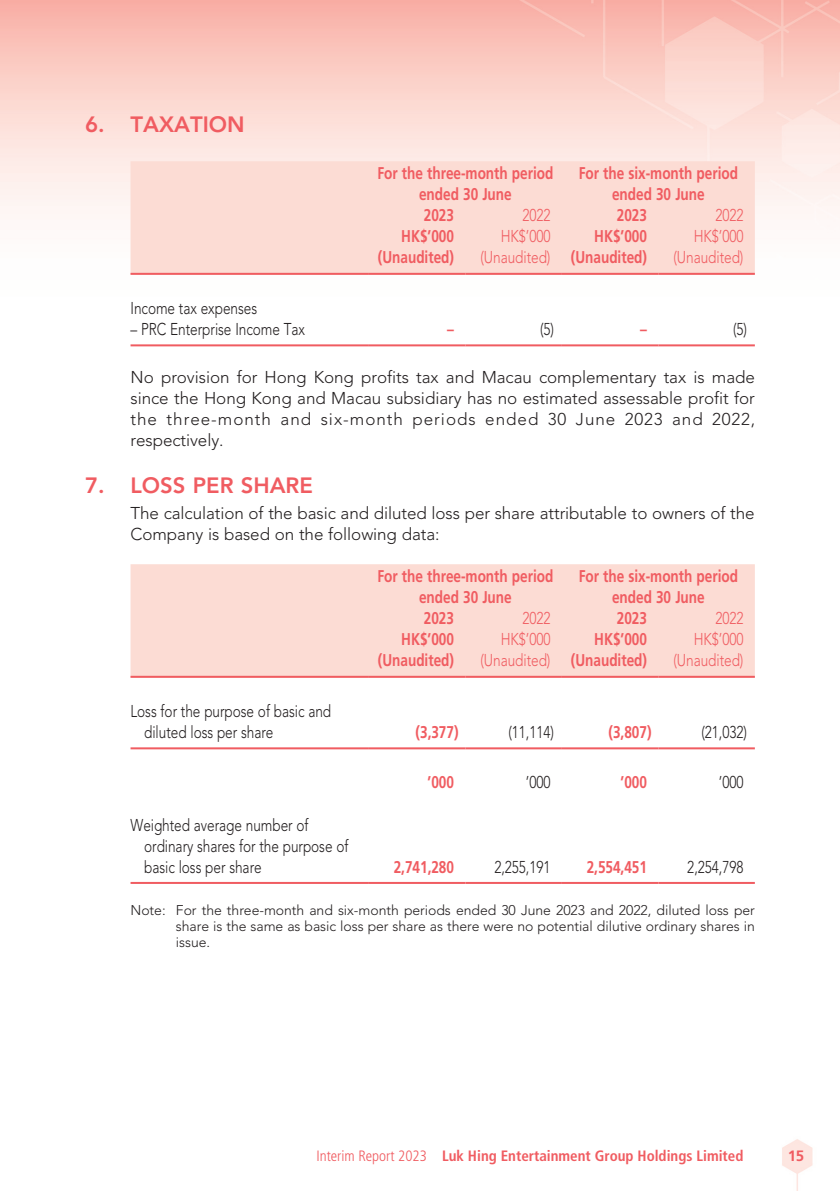
<style>
.page{position:relative;width:840px;height:1191px;background:#fff}
.page>*{position:absolute;margin:0;border:0;box-sizing:border-box;transform-origin:0 0}
.t1{font:800 22px "Avenir LT Std";color:#f05c61}
.t2{font:300 17px/21px "Avenir LT Std";letter-spacing:-.005em;color:#231f20;text-align:justify}
.t3{font:700 17px/21px "Frutiger LT Std";color:#f05c61;text-align:center;scale:.8 1}
.t4{font:300 17px/21px "Avenir LT Std";letter-spacing:-.005em;color:#231f20;scale:.8 1}
.t5{font:300 17px "Avenir LT Std";letter-spacing:-.005em;color:#f05c61;scale:.8 1}
.t6{font:700 condensed 15px "Frutiger LT Std";color:#f05c61}
.t7{font:700 15px "Frutiger LT Std";color:#f05c61}
.t8{font:300 14px/16px "Avenir LT Std";letter-spacing:-.005em;color:#231f20;text-align:justify}
.s1{font-family:"Frutiger LT Std";font-weight:700}
.s2{font-weight:300}
</style>
<div class="page">
<div style="left:130px;top:161px;width:624px;height:112px;background:#fcdcd4"></div>
<hr style="left:130px;top:273px;width:239px;height:2px;background:#f05c61">
<hr style="left:369px;top:273px;width:96px;height:2px;background:#f05c61">
<hr style="left:465px;top:273px;width:96px;height:2px;background:#f05c61">
<hr style="left:561px;top:273px;width:97px;height:2px;background:#f05c61">
<hr style="left:658px;top:273px;width:96px;height:2px;background:#f05c61">
<hr style="left:130px;top:344px;width:239px;height:2px;background:#f05c61">
<hr style="left:369px;top:344px;width:96px;height:2px;background:#f05c61">
<hr style="left:465px;top:344px;width:96px;height:2px;background:#f05c61">
<hr style="left:561px;top:344px;width:97px;height:2px;background:#f05c61">
<hr style="left:658px;top:344px;width:96px;height:2px;background:#f05c61">
<div style="left:130px;top:564px;width:624px;height:112px;background:#fcdcd4"></div>
<hr style="left:130px;top:676px;width:239px;height:2px;background:#f05c61">
<hr style="left:369px;top:676px;width:96px;height:2px;background:#f05c61">
<hr style="left:465px;top:676px;width:96px;height:2px;background:#f05c61">
<hr style="left:561px;top:676px;width:97px;height:2px;background:#f05c61">
<hr style="left:658px;top:676px;width:96px;height:2px;background:#f05c61">
<hr style="left:130px;top:747px;width:239px;height:2px;background:#f05c61">
<hr style="left:369px;top:747px;width:96px;height:2px;background:#f05c61">
<hr style="left:465px;top:747px;width:96px;height:2px;background:#f05c61">
<hr style="left:561px;top:747px;width:97px;height:2px;background:#f05c61">
<hr style="left:658px;top:747px;width:96px;height:2px;background:#f05c61">
<hr style="left:130px;top:882px;width:239px;height:2px;background:#f05c61">
<hr style="left:369px;top:882px;width:96px;height:2px;background:#f05c61">
<hr style="left:465px;top:882px;width:96px;height:2px;background:#f05c61">
<hr style="left:561px;top:882px;width:97px;height:2px;background:#f05c61">
<hr style="left:658px;top:882px;width:96px;height:2px;background:#f05c61">
<p class="t1" style="left:85px;top:111px;width:161px">6. TAXATION</p>
<p class="t3" style="left:377px;top:163px;width:221px">For the three-month period ended 30 June</p>
<p class="t3" style="left:578px;top:163px;width:201px">For the six-month period ended 30 June</p>
<p class="t3" style="left:423px;top:205px;width:39px">2023</p>
<p class="t5" style="left:522px;top:205px;width:37px">2022</p>
<p class="t3" style="left:616px;top:205px;width:39px">2023</p>
<p class="t5" style="left:715px;top:205px;width:37px">2022</p>
<p class="t3" style="left:401px;top:226px;width:67px">HK$’000</p>
<p class="t5" style="left:500px;top:226px;width:64px">HK$’000</p>
<p class="t3" style="left:594px;top:226px;width:67px">HK$’000</p>
<p class="t5" style="left:693px;top:226px;width:64px">HK$’000</p>
<p class="t3" style="left:378px;top:247px;width:97px">(Unaudited)</p>
<p class="t5" style="left:480px;top:247px;width:209px">(Unaudited) <span class="s1">(Unaudited)</span></p>
<p class="t5" style="left:673px;top:247px;width:89px">(Unaudited)</p>
<p class="t4" style="left:130px;top:298px;width:160px">Income tax expenses</p>
<p class="t4" style="left:130px;top:319px;width:219px">– PRC Enterprise Income Tax</p>
<p class="t3" style="left:447px;top:319px;width:10px">–</p>
<p class="t4" style="left:539px;top:319px;width:19px">(5)</p>
<p class="t3" style="left:640px;top:319px;width:10px">–</p>
<p class="t4" style="left:732px;top:319px;width:19px">(5)</p>
<p class="t2" style="left:130px;top:366px;width:625px">No provision for Hong Kong profits tax and Macau complementary tax is made since the Hong Kong and Macau subsidiary has no estimated assessable profit for the three-month and six-month periods ended 30 June 2023 and 2022, respectively.</p>
<p class="t1" style="left:85px;top:472px;width:229px">7. LOSS PER SHARE</p>
<p class="t2" style="left:130px;top:503px;width:625px">The calculation of the basic and diluted loss per share attributable to owners of the<br>Company is based on the following data:</p>
<p class="t3" style="left:377px;top:566px;width:221px">For the three-month period ended 30 June</p>
<p class="t3" style="left:578px;top:566px;width:201px">For the six-month period ended 30 June</p>
<p class="t3" style="left:423px;top:608px;width:39px">2023</p>
<p class="t5" style="left:522px;top:608px;width:37px">2022</p>
<p class="t3" style="left:616px;top:608px;width:39px">2023</p>
<p class="t5" style="left:715px;top:608px;width:37px">2022</p>
<p class="t3" style="left:401px;top:629px;width:67px">HK$’000</p>
<p class="t5" style="left:500px;top:629px;width:64px">HK$’000</p>
<p class="t3" style="left:594px;top:629px;width:67px">HK$’000</p>
<p class="t5" style="left:693px;top:629px;width:64px">HK$’000</p>
<p class="t3" style="left:378px;top:650px;width:97px">(Unaudited)</p>
<p class="t5" style="left:480px;top:650px;width:209px">(Unaudited) <span class="s1">(Unaudited)</span></p>
<p class="t5" style="left:673px;top:650px;width:89px">(Unaudited)</p>
<p class="t4" style="left:144px;top:700px;width:235px;text-indent:-14px">Loss for the purpose of basic and diluted loss per share</p>
<p class="t3" style="left:415px;top:721px;width:55px">(3,377)</p>
<p class="t4" style="left:508px;top:721px;width:58px">(11,114)</p>
<p class="t3" style="left:608px;top:721px;width:55px">(3,807)</p>
<p class="t4" style="left:701px;top:721px;width:58px">(21,032)</p>
<p class="t3" style="left:427px;top:772px;width:34px">’000</p>
<p class="t4" style="left:525px;top:772px;width:32px">’000</p>
<p class="t3" style="left:620px;top:772px;width:34px">’000</p>
<p class="t4" style="left:718px;top:772px;width:32px">’000</p>
<p class="t4" style="left:144px;top:814px;width:257px;text-indent:-14px">Weighted average number of ordinary shares for the purpose of basic loss per share</p>
<p class="t3" style="left:393px;top:856px;width:77px">2,741,280</p>
<p class="t4" style="left:494px;top:856px;width:72px">2,255,191</p>
<p class="t3" style="left:586px;top:856px;width:77px">2,554,451</p>
<p class="t4" style="left:687px;top:856px;width:72px">2,254,798</p>
<p class="t8" style="left:176px;top:902px;width:580px;text-indent:-45px">Note: For the three-month and six-month periods ended 30 June 2023 and 2022, diluted loss per share is the same as basic loss per share as there were no potential dilutive ordinary shares in issue.</p>
<p class="t6" style="left:316px;top:1146px;width:428px"><span class="s2">Interim Report 2023</span> Luk Hing Entertainment Group Holdings Limited</p>
<p class="t7" style="left:787px;top:1146px;width:18px">15</p>
</div>
